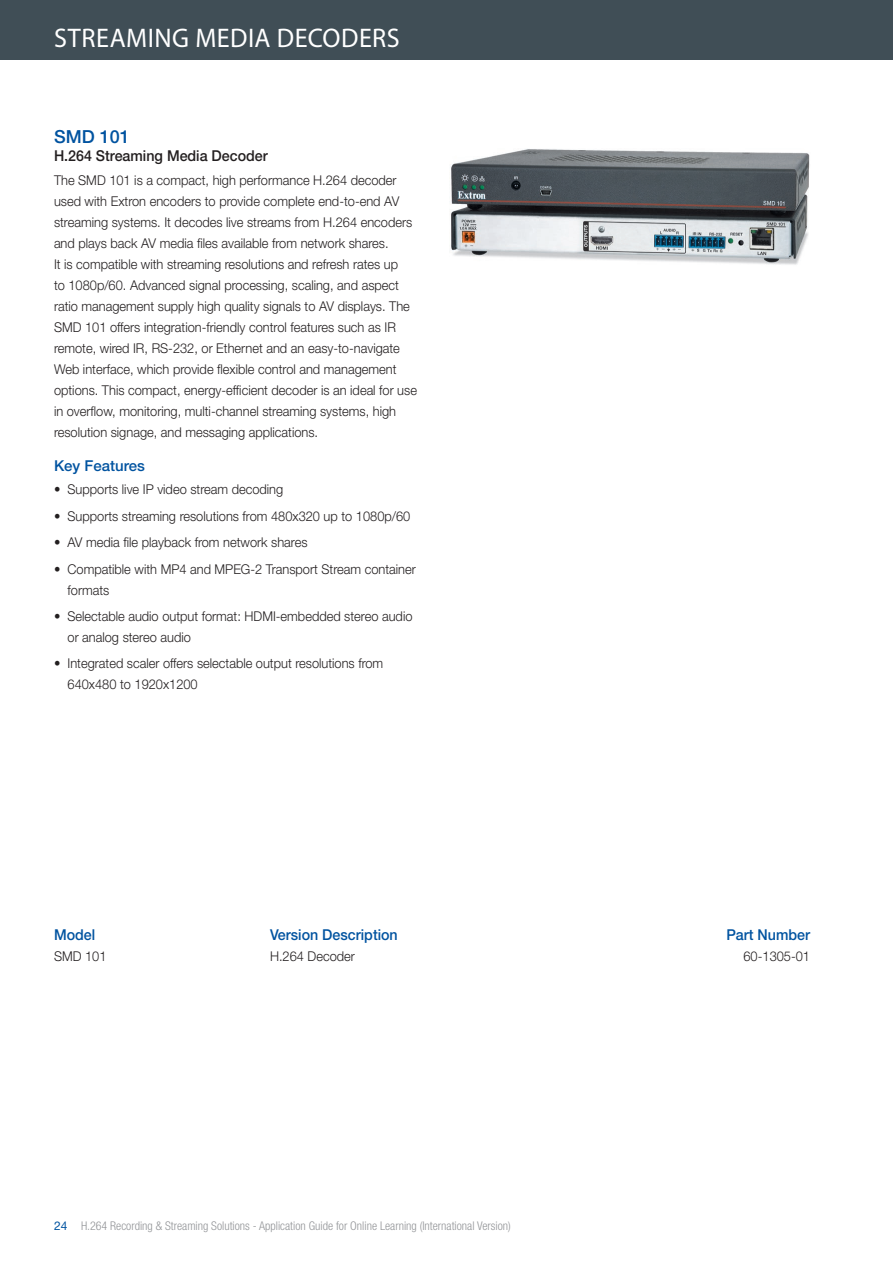
<style>
.page{position:relative;width:893px;height:1263px;background:#fff}
.page>*{position:absolute;margin:0;border:0;box-sizing:border-box;transform-origin:0 0}
.header_main{font:27px "Myriad Pro";letter-spacing:.02em;color:#fff}
.product_header{font:500 18px "Helvetica Neue LT Std";color:#0153a0}
.m_vd_pn_header_short{font:500 15px "Helvetica Neue LT Std";color:#0153a0;scale:.95 1}
.product_subhead{font:500 15px "Helvetica Neue LT Std";color:#231f20;scale:.95 1}
.unique_features_subh{font:500 15px "Helvetica Neue LT Std";color:#0153a0}
.bodycopy_desc_left_j{font:300 13.5px/21px "Helvetica Neue LT Std";color:#231f20;scale:.95 1}
.unique_features_body{font:300 13.5px/21px "Helvetica Neue LT Std";color:#231f20;scale:.95 1}
.model_ver_part__body{font:300 13.5px "Helvetica Neue LT Std";color:#231f20;scale:.95 1}
.t1{font:300 condensed 12px "Helvetica Neue LT Std";color:#939598}
.s1{font-weight:400;font-stretch:normal;color:#0153a0}
</style>
<div class="page">
<div style="left:0;top:0;width:893px;height:60px;background:#404e56"></div>
<img style="left:451px;top:149px;width:359px;height:116px">
<p class="header_main" style="left:54px;top:22px;width:347px">STREAMING MEDIA DECODERS</p>
<p class="product_header" style="left:54px;top:126px;width:77px">SMD 101</p>
<p class="product_subhead" style="left:54px;top:147px;width:227px">H.264 Streaming Media Decoder</p>
<p class="bodycopy_desc_left_j" style="left:54px;top:169px;width:384px">The SMD 101 is a compact, high performance H.264 decoder used with Extron encoders to provide complete end-to-end AV streaming systems. It decodes live streams from H.264 encoders and plays back AV media files available from network shares.<br>It is compatible with streaming resolutions and refresh rates up<br>to 1080p/60. Advanced signal processing, scaling, and aspect ratio management supply high quality signals to AV displays. The SMD 101 offers integration-friendly control features such as IR remote, wired IR, RS‑232, or Ethernet and an easy-to-navigate Web interface, which provide flexible control and management options. This compact, energy-efficient decoder is an ideal for use in overflow, monitoring, multi-channel streaming systems, high resolution signage, and messaging applications.</p>
<p class="unique_features_subh" style="left:54px;top:457px;width:92px">Key Features</p>
<p class="unique_features_body" style="left:54px;top:479px;width:243px">• Supports live IP video stream decoding</p>
<p class="unique_features_body" style="left:54px;top:505px;width:377px">• Supports streaming resolutions from 480x320 up to 1080p/60</p>
<p class="unique_features_body" style="left:54px;top:532px;width:268px">• AV media file playback from network shares</p>
<p class="unique_features_body" style="left:68px;top:558px;width:368px;text-indent:-14px">• Compatible with MP4 and MPEG-2 Transport Stream container formats</p>
<p class="unique_features_body" style="left:68px;top:605px;width:365px;text-indent:-14px">• Selectable audio output format: HDMI-embedded stereo audio or analog stereo audio</p>
<p class="unique_features_body" style="left:68px;top:653px;width:334px;text-indent:-14px">• Integrated scaler offers selectable output resolutions from<br>640x480 to 1920x1200</p>
<p class="m_vd_pn_header_short" style="left:54px;top:925px;width:45px">Model</p>
<p class="m_vd_pn_header_short" style="left:270px;top:925px;width:136px">Version Description</p>
<p class="m_vd_pn_header_short" style="left:726px;top:925px;width:90px">Part Number</p>
<p class="model_ver_part__body" style="left:54px;top:948px;width:57px">SMD 101</p>
<p class="model_ver_part__body" style="left:270px;top:948px;width:91px">H.264 Decoder</p>
<p class="model_ver_part__body" style="left:743px;top:948px;width:72px">60-1305-01</p>
<p class="t1" style="left:54px;top:1219px;width:458px"><span class="s1">24</span> H.264 Recording &amp; Streaming Solutions - Application Guide for Online Learning (International Version)</p>
</div>
